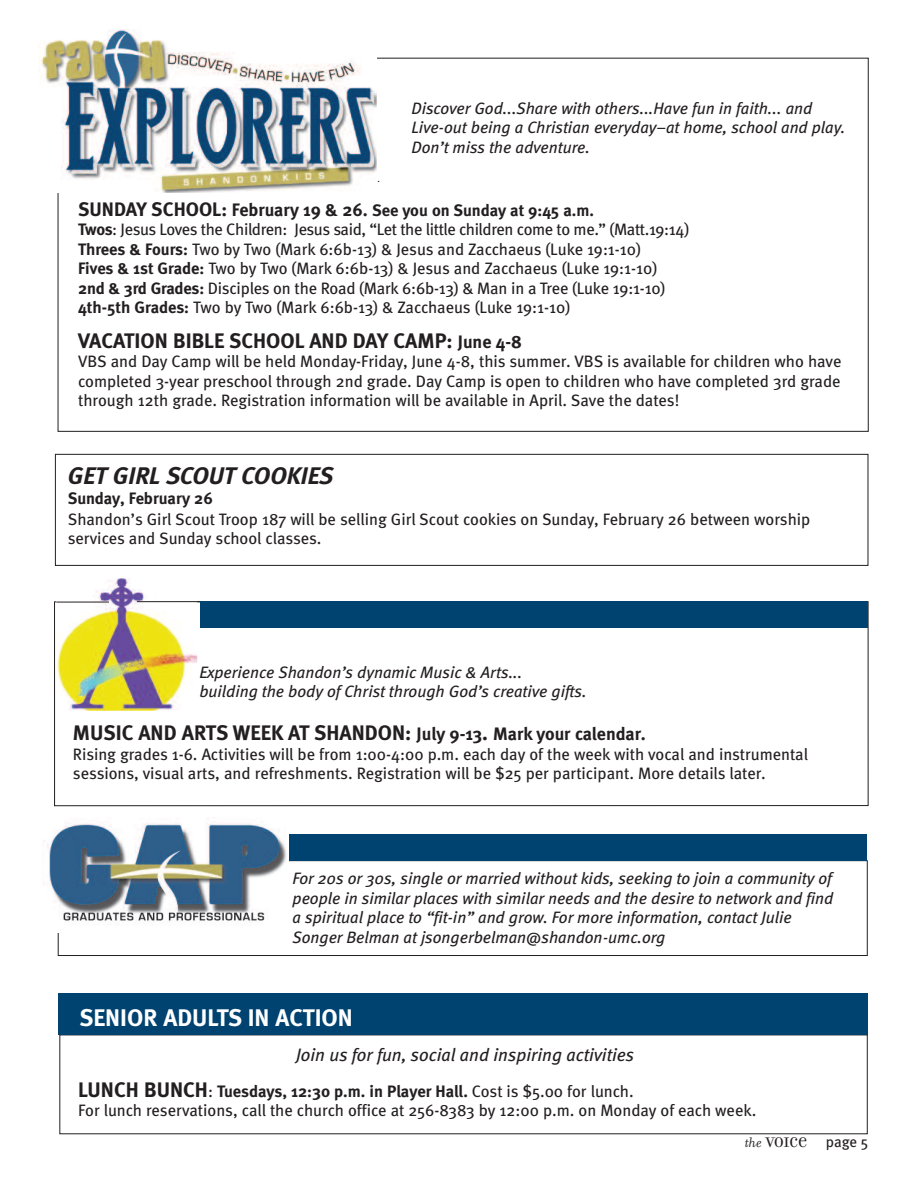
<style>
.page{position:relative;width:918px;height:1188px;background:#fff}
.page>*{position:absolute;margin:0;border:0;box-sizing:border-box;transform-origin:0 0}
.t1{font:700 24px "Meta";color:#fff}
.t2{font:italic 700 24px "Meta";color:#231f20}
.t3{font:700 21px "Meta";color:#231f20}
.t4{font:italic 18px "Meta";color:#231f20}
.t5{font:16.5px/19.5px "Meta";letter-spacing:-.005em;color:#231f20}
.t6{font:italic 16.5px/19.5px "Meta";color:#231f20}
.t7{font:700 16.5px "Meta";color:#231f20}
.t8{font:15px "Filosofia Unicase";letter-spacing:-.015em;color:#231f20}
.t9{font:9px "Meta";color:#231f20}
.s1{font-weight:700;font-size:19.5px}
.s2{font-weight:700;font-size:18px}
.s3{font-weight:700}
.s4{font-size:18px}
.s5{font-weight:700;font-size:21px}
.s6{font-family:"Filosofia";font-style:italic}
.s7{font-family:"Meta"}
</style>
<div class="page">
<div style="left:58px;top:993px;width:810px;height:42px;background:#004270"></div>
<img style="left:38px;top:29px;width:338px;height:164px">
<div style="left:58px;top:860px;width:810px;height:96px;border:1px solid #231f20"></div>
<div style="left:57px;top:834px;width:810px;height:26px;background:#004270"></div>
<div style="left:42px;top:817px;width:246px;height:116px;background:#fff"></div>
<img style="left:44px;top:817px;width:243px;height:105px">
<img style="left:56px;top:578px;width:141px;height:133px">
<hr style="left:137px;top:601px;width:64px;height:1px;background:#231f20">
<hr style="left:56px;top:602px;width:53px;height:1px;background:#231f20">
<div style="left:201px;top:602px;width:667px;height:26px;background:#004270"></div>
<div style="left:55px;top:454px;width:813px;height:112px;border:1px solid #231f20"></div>
<p class="t6" style="left:411px;top:100px;width:435px">Discover God...Share with others...Have fun in faith... and<br>Live-out being a Christian everyday–at home, school and play.<br>Don’t miss the adventure.</p>
<p class="t9" style="left:378px;top:176px;width:4px">.</p>
<p class="t5" style="left:78px;top:202px;width:613px"><span class="s1">SUNDAY SCHOOL:</span> <span class="s2">February 19 &amp; 26.</span> <span class="s3">See you on Sunday at 9:45 a.m.<br>Twos</span>: Jesus Loves the Children: Jesus said, “Let the little children come to me.” (Matt.19:14)<br><span class="s3">Threes &amp; Fours:</span> Two by Two (Mark 6:6b-13) &amp; Jesus and Zacchaeus (Luke 19:1-10)<br><span class="s3">Fives &amp; 1st Grade:</span> Two by Two (Mark 6:6b-13) &amp; Jesus and Zacchaeus (Luke 19:1-10)<br><span class="s3">2nd &amp; 3rd Grades:</span> Disciples on the Road (Mark 6:6b-13) &amp; Man in a Tree (Luke 19:1-10)<br><span class="s3">4th-5th Grades:</span> Two by Two (Mark 6:6b-13) &amp; Zacchaeus (Luke 19:1-10)</p>
<p class="t3" style="left:78px;top:328px;width:445px">VACATION BIBLE SCHOOL AND DAY CAMP: <span class="s4">June 4-8</span></p>
<p class="t5" style="left:78px;top:354px;width:765px;text-align:justify">VBS and Day Camp will be held Monday-Friday, June 4-8, this summer. VBS is available for children who have completed 3-year preschool through 2nd grade. Day Camp is open to children who have completed 3rd grade through 12th grade. Registration information will be available in April. Save the dates!</p>
<h1 class="t2" style="left:68px;top:468px;width:267px">GET GIRL SCOUT COOKIES</h1>
<p class="t7" style="left:68px;top:488px;width:147px">Sunday, February 26</p>
<p class="t5" style="left:68px;top:511px;width:744px">Shandon’s Girl Scout Troop 187 will be selling Girl Scout cookies on Sunday, February 26 between worship services and Sunday school classes.</p>
<p class="t6" style="left:199px;top:664px;width:389px">Experience Shandon’s dynamic Music &amp; Arts...<br>building the body of Christ through God’s creative gifts.</p>
<p class="t3" style="left:73px;top:721px;width:574px">MUSIC AND ARTS WEEK AT SHANDON: <span class="s4">July 9-13</span>. <span class="s4">Mark your calendar.</span></p>
<p class="t5" style="left:73px;top:746px;width:737px">Rising grades 1-6. Activities will be from 1:00-4:00 p.m. each day of the week with vocal and instrumental sessions, visual arts, and refreshments. Registration will be $25 per participant. More details later.</p>
<p class="t6" style="left:293px;top:870px;width:542px">For 20s or 30s, single or married without kids, seeking to join a community of people in similar places with similar needs and the desire to network and find a spiritual place to “fit-in” and grow. For more information, contact Julie Songer Belman at jsongerbelman@shandon-umc.org</p>
<h1 class="t1" style="left:80px;top:1003px;width:275px">SENIOR ADULTS IN ACTION</h1>
<p class="t4" style="left:296px;top:1048px;width:339px">Join us for fun, social and inspiring activities</p>
<p class="t5" style="left:78px;top:1083px;width:680px"><span class="s5">LUNCH BUNCH</span>: <span class="s3">Tuesdays, 12:30 p.m. in Player Hall.</span> Cost is $5.00 for lunch.<br>For lunch reservations, call the church office at 256-8383 by 12:00 p.m. on Monday of each week.</p>
<p class="t8" style="left:745px;top:1133px;width:125px"><span class="s6">the</span> VOICE <span class="s7">page 5</span></p>
</div>
